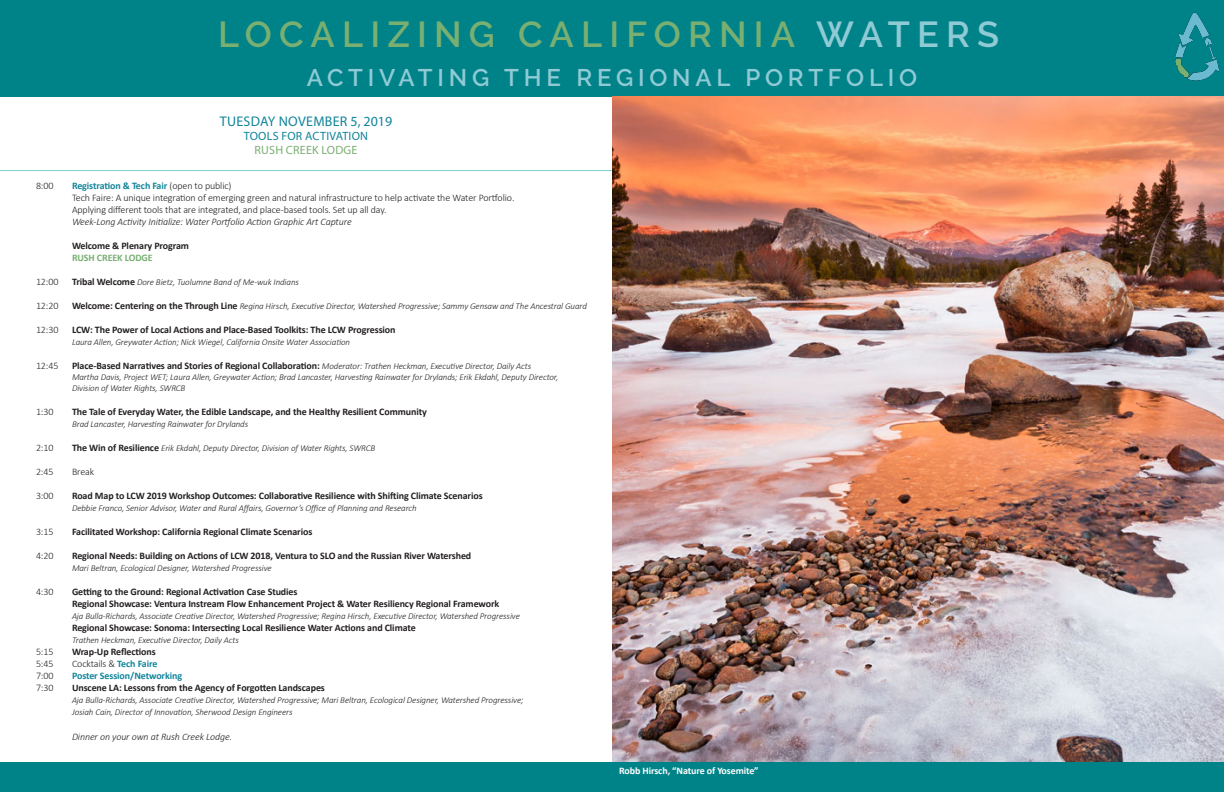
<style>
.page{position:relative;width:1224px;height:792px;background:#fff}
.page>*{position:absolute;margin:0;border:0;box-sizing:border-box;transform-origin:0 0}
.t1{font:600 36px "Raleway";letter-spacing:.2em;color:#7aaf72}
.t2{font:600 24px "Raleway";letter-spacing:.2em;color:#8fcad5}
.t3{font:14px "Myriad Pro";letter-spacing:.02em;color:#10849a}
.t4{font:12px "Myriad Pro";letter-spacing:.02em;color:#10849a}
.t5{font:12px "Myriad Pro";letter-spacing:.02em;color:#7aaf72}
.t6{font:700 10px "Calibri";letter-spacing:-.01em;color:#231f20}
.t7{font:300 10px/12px "Calibri";letter-spacing:-.01em;color:#231f20}
.t8{font:700 10px "Calibri";letter-spacing:-.01em;color:#10849a}
.t9{font:italic 300 10px "Calibri";letter-spacing:-.01em;color:#231f20}
.t10{font:700 10px "Calibri";letter-spacing:-.01em;color:#fff}
.t11{font:700 10px "Calibri";letter-spacing:-.01em;color:#78af72}
.t12{font:italic 300 9px "Calibri";letter-spacing:-.01em;color:#231f20}
.s1{color:#8fcad5}
.s2{font-weight:300;color:#231f20}
.s3{font-style:italic}
.s4{font-weight:700;font-style:normal;font-size:10px}
.s5{font-weight:300;font-style:italic;font-size:9px}
.s6{font-weight:700;color:#10849a}
</style>
<div class="page">
<hr style="left:0;top:170px;width:612px;height:1px;background:#7fcecb">
<div style="left:0;top:0;width:1224px;height:97px;background:#008388"></div>
<img style="left:1175px;top:12px;width:44px;height:69px">
<img style="left:612px;top:97px;width:612px;height:665px">
<div style="left:0;top:762px;width:1224px;height:30px;background:#008388"></div>
<p class="t1" style="left:218px;top:13px;width:782px">LOCALIZING CALIFORNIA <span class="s1">WATERS</span></p>
<p class="t2" style="left:307px;top:63px;width:612px">ACTIVATING THE REGIONAL PORTFOLIO</p>
<p class="t3" style="left:220px;top:112px;width:174px">TUESDAY NOVEMBER 5, 2019</p>
<p class="t4" style="left:244px;top:129px;width:126px">TOOLS FOR ACTIVATION</p>
<p class="t5" style="left:254px;top:143px;width:105px">RUSH CREEK LODGE</p>
<p class="t7" style="left:36px;top:180px;width:19px">8:00</p>
<p class="t8" style="left:72px;top:179px;width:161px">Registration &amp; Tech Fair <span class="s2">(open to public)</span></p>
<p class="t7" style="left:72px;top:192px;width:444px">Tech Faire: A unique integration of emerging green and natural infrastructure to help activate the Water Portfolio.</p>
<p class="t7" style="left:72px;top:204px;width:316px">Applying different tools that are integrated, and place-based tools. Set up all day.<br><span class="s3">Week-Long Activity Initialize: Water Portfolio Action Graphic Art Capture</span></p>
<p class="t6" style="left:72px;top:239px;width:119px">Welcome &amp; Plenary Program</p>
<p class="t11" style="left:72px;top:251px;width:82px">RUSH CREEK LODGE</p>
<p class="t7" style="left:36px;top:276px;width:24px">12:00</p>
<p class="t12" style="left:72px;top:277px;width:228px"><span class="s4">Tribal Welcome</span> Dore Bietz, Tuolumne Band of Me-wuk Indians</p>
<p class="t7" style="left:36px;top:300px;width:24px">12:20</p>
<p class="t12" style="left:72px;top:301px;width:517px"><span class="s4">Welcome: Centering on the Through Line</span> Regina Hirsch, Executive Director, Watershed Progressive; Sammy Gensaw and The Ancestral Guard</p>
<p class="t7" style="left:36px;top:324px;width:24px">12:30</p>
<p class="t6" style="left:72px;top:323px;width:325px">LCW: The Power of Local Actions and Place-Based Toolkits: The LCW Progression</p>
<p class="t12" style="left:72px;top:337px;width:280px">Laura Allen, Greywater Action; Nick Wiegel, California Onsite Water Association</p>
<p class="t7" style="left:36px;top:360px;width:24px">12:45</p>
<p class="t6" style="left:72px;top:359px;width:461px">Place-Based Narratives and Stories of Regional Collaboration: <span class="s5">Moderator: Trathen Heckman, Executive Director, Daily Acts</span></p>
<p class="t12" style="left:72px;top:372px;width:488px">Martha Davis, Project WET; Laura Allen, Greywater Action; Brad Lancaster, Harvesting Rainwater for Drylands; Erik Ekdahl, Deputy Director,</p>
<p class="t12" style="left:72px;top:382px;width:115px">Division of Water Rights, SWRCB</p>
<p class="t7" style="left:36px;top:405px;width:19px">1:30</p>
<p class="t6" style="left:72px;top:405px;width:356px">The Tale of Everyday Water, the Edible Landscape, and the Healthy Resilient Community</p>
<p class="t12" style="left:72px;top:418px;width:178px">Brad Lancaster, Harvesting Rainwater for Drylands</p>
<p class="t7" style="left:36px;top:441px;width:19px">2:10</p>
<p class="t12" style="left:72px;top:442px;width:305px"><span class="s4">The Win of Resilience</span> Erik Ekdahl, Deputy Director, Division of Water Rights, SWRCB</p>
<p class="t7" style="left:36px;top:465px;width:19px">2:45</p>
<p class="t7" style="left:72px;top:465px;width:24px">Break</p>
<p class="t7" style="left:36px;top:489px;width:19px">3:00</p>
<p class="t6" style="left:72px;top:489px;width:412px">Road Map to LCW 2019 Workshop Outcomes: Collaborative Resilience with Shifting Climate Scenarios</p>
<p class="t12" style="left:72px;top:502px;width:346px">Debbie Franco, Senior Advisor, Water and Rural Affairs, Governor’s Office of Planning and Research</p>
<p class="t7" style="left:36px;top:525px;width:19px">3:15</p>
<p class="t6" style="left:72px;top:525px;width:242px">Facilitated Workshop: California Regional Climate Scenarios</p>
<p class="t7" style="left:36px;top:549px;width:19px">4:20</p>
<p class="t6" style="left:72px;top:549px;width:401px">Regional Needs: Building on Actions of LCW 2018, Ventura to SLO and the Russian River Watershed</p>
<p class="t12" style="left:72px;top:562px;width:201px">Mari Beltran, Ecological Designer, Watershed Progressive</p>
<p class="t7" style="left:36px;top:585px;width:19px">4:30</p>
<p class="t6" style="left:72px;top:585px;width:227px">Getting to the Ground: Regional Activation Case Studies</p>
<p class="t6" style="left:72px;top:597px;width:429px">Regional Showcase: Ventura Instream Flow Enhancement Project &amp; Water Resiliency Regional Framework</p>
<p class="t12" style="left:72px;top:610px;width:449px">Aja Bulla-Richards, Associate Creative Director, Watershed Progressive; Regina Hirsch, Executive Director, Watershed Progressive</p>
<p class="t6" style="left:72px;top:621px;width:345px">Regional Showcase: Sonoma: Intersecting Local Resilience Water Actions and Climate</p>
<p class="t12" style="left:72px;top:634px;width:168px">Trathen Heckman, Executive Director, Daily Acts</p>
<p class="t7" style="left:36px;top:645px;width:19px">5:15</p>
<p class="t6" style="left:72px;top:645px;width:85px">Wrap-Up Reflections</p>
<p class="t7" style="left:36px;top:657px;width:19px">5:45</p>
<p class="t7" style="left:72px;top:657px;width:87px">Cocktails &amp; <span class="s6">Tech Faire</span></p>
<p class="t7" style="left:36px;top:669px;width:19px">7:00</p>
<p class="t8" style="left:72px;top:669px;width:112px">Poster Session/Networking</p>
<p class="t7" style="left:36px;top:681px;width:19px">7:30</p>
<p class="t6" style="left:72px;top:681px;width:254px">Unscene LA: Lessons from the Agency of Forgotten Landscapes</p>
<p class="t12" style="left:72px;top:694px;width:453px">Aja Bulla-Richards, Associate Creative Director, Watershed Progressive; Mari Beltran, Ecological Designer, Watershed Progressive;</p>
<p class="t12" style="left:72px;top:706px;width:222px">Josiah Cain, Director of Innovation, Sherwood Design Engineers</p>
<p class="t9" style="left:72px;top:731px;width:162px">Dinner on your own at Rush Creek Lodge.</p>
<p class="t10" style="left:619px;top:764px;width:141px">Robb Hirsch, “Nature of Yosemite”</p>
</div>
